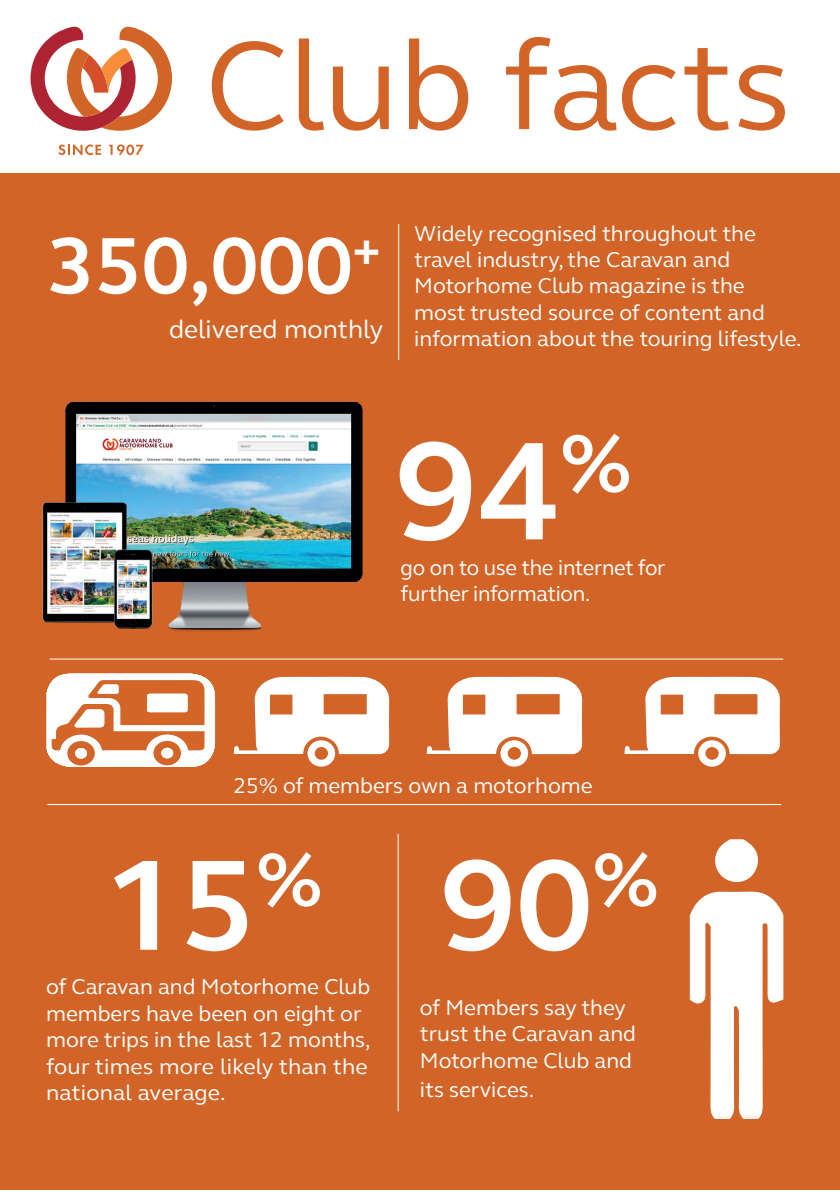
<style>
.page{position:relative;width:840px;height:1191px;background:#fff}
.page>*{position:absolute;margin:0;border:0;box-sizing:border-box;transform-origin:0 0}
.t1{font:700 143px "FS Elliot";color:#fff}
.t2{font:700 132px "FS Elliot";color:#fff}
.t3{font:128.6px "FS Elliot";color:#d26427}
.t4{font:700 82px "FS Elliot";color:#fff}
.t5{font:26px "FS Elliot";color:#fff}
.t6{font:22px/26.4px "FS Elliot";color:#fff}
</style>
<div class="page">
<div style="left:0;top:174px;width:839px;height:1016px;background:#d26427"></div>
<svg style="left:31px;top:27px;width:141px;height:104px"></svg>
<svg style="left:58px;top:144px;width:43px;height:11px"></svg>
<svg style="left:109px;top:144px;width:35px;height:11px"></svg>
<img style="left:42px;top:401px;width:321px;height:230px">
<hr style="left:398px;top:224px;width:1px;height:136px;background:#fff">
<hr style="left:397px;top:833px;width:1px;height:278px;background:#fff">
<hr style="left:47px;top:804px;width:733px;height:1px;background:#fff">
<hr style="left:49px;top:658px;width:734px;height:1px;background:#fff">
<svg style="left:234px;top:677px;width:155px;height:89px"></svg>
<svg style="left:426px;top:677px;width:156px;height:89px"></svg>
<svg style="left:624px;top:677px;width:155px;height:89px"></svg>
<svg style="left:689px;top:891px;width:94px;height:227px"></svg>
<svg style="left:715px;top:839px;width:42px;height:43px"></svg>
<svg style="left:46px;top:674px;width:169px;height:92px"></svg>
<div style="left:161px;top:747px;width:12px;height:11px;background:#fff;border-radius:50%"></div>
<div style="left:75px;top:748px;width:12px;height:10px;background:#fff;border-radius:50%"></div>
<h3 class="t3" style="left:205px;top:-1px;width:586px">Club facts</h3>
<h3 class="t4" style="left:47px;top:211px;width:334px">350,000<sup>+</sup></h3>
<p class="t5" style="left:169px;top:312px;width:215px">delivered monthly</p>
<p class="t6" style="left:414px;top:219px;width:388px">Widely recognised throughout the travel industry, the Caravan and Motorhome Club magazine is the<br>most trusted source of content and information about the touring lifestyle.</p>
<h1 class="t1" style="left:395px;top:395px;width:238px">94<sup>%</sup></h1>
<p class="t6" style="left:400px;top:554px;width:266px">go on to use the internet for further information.</p>
<p class="t6" style="left:233px;top:772px;width:360px">25% of members own a motorhome</p>
<h2 class="t2" style="left:104px;top:816px;width:220px">15<sup>%</sup></h2>
<p class="t6" style="left:46px;top:973px;width:326px">of Caravan and Motorhome Club members have been on eight or more trips in the last 12 months, four times more likely than the national average.</p>
<h2 class="t2" style="left:440px;top:816px;width:220px">90<sup>%</sup></h2>
<p class="t6" style="left:420px;top:993px;width:217px">of Members say they trust the Caravan and<br>Motorhome Club and</p>
<p class="t6" style="left:420px;top:1075px;width:116px">its services.</p>
</div>
